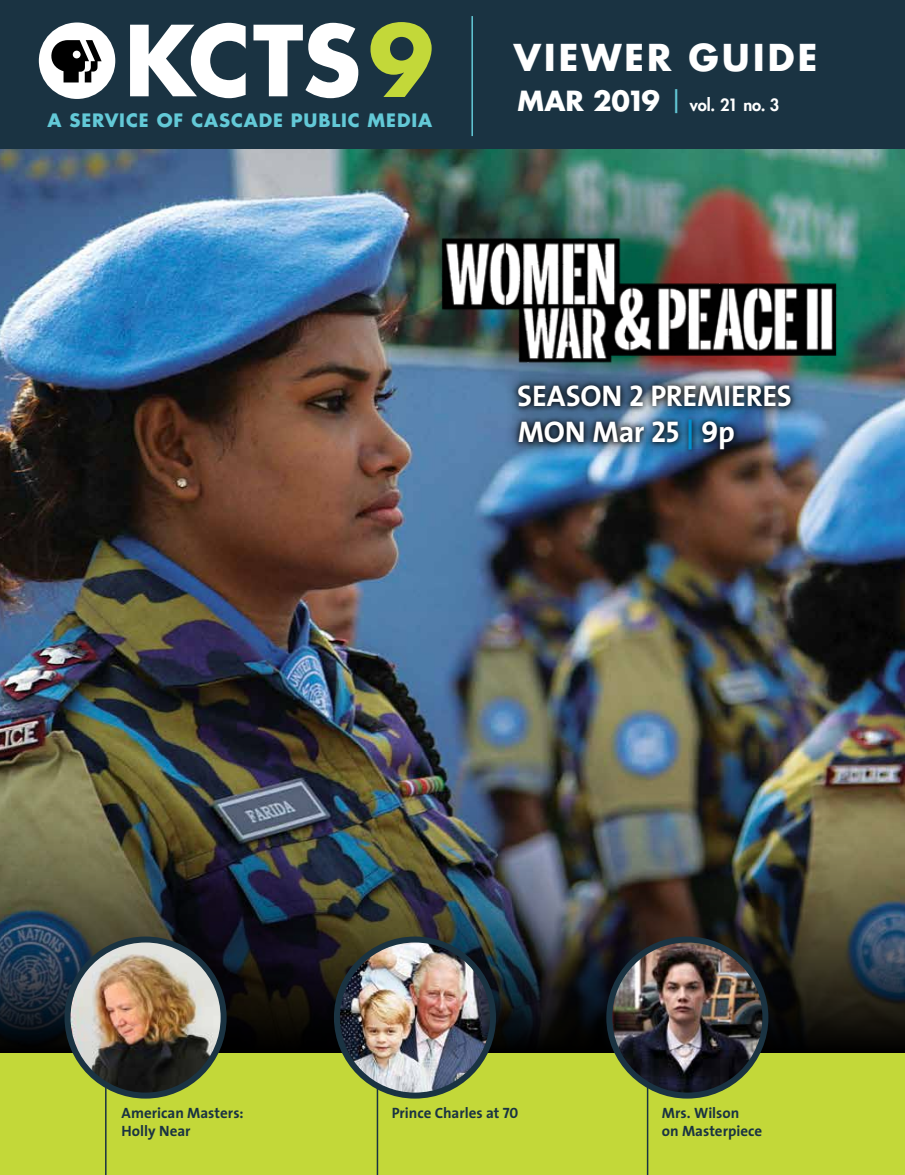
<style>
.page{position:relative;width:905px;height:1175px;background:#fff}
.page>*{position:absolute;margin:0;border:0;box-sizing:border-box;transform-origin:0 0}
.t1{font:700 36px "Futura";letter-spacing:.05em;color:#fff}
.t2{font:30px "The Sans Bold Caps";letter-spacing:-.01em;color:#fff}
.t3{font:700 30px "The Sans";letter-spacing:-.01em;color:#fff}
.t4{font:700 18px "Futura Std";letter-spacing:.05em;color:#63c9d7}
.t5{font:800 16.5px "Futura Std";letter-spacing:-.01em;color:#fff}
.t6{font:700 15px "The Sans";color:#1a3342}
.s1{font-weight:700;font-size:27px}
.s2{font-family:"The Sans Bold Caps";font-weight:400}
.s3{color:#008fce}
</style>
<div class="page">
<img style="left:0;top:148px;width:904px;height:621px">
<svg style="left:455px;top:170px;width:382px;height:236px;background:#4e7b72"></svg>
<img style="left:0;top:769px;width:904px;height:284px">
<div style="left:0;top:1053px;width:904px;height:121px;background:#c3d839"></div>
<hr style="left:105px;top:1049px;width:1px;height:125px;background:#1a3342">
<img style="left:68px;top:939px;width:156px;height:156px;border-radius:78px">
<div style="left:64px;top:936px;width:162px;height:162px;border:6px solid #1a3342;border-radius:50%"></div>
<hr style="left:646px;top:1049px;width:2px;height:125px;background:#1a3342">
<img style="left:609px;top:939px;width:156px;height:156px;border-radius:78px">
<div style="left:606px;top:936px;width:162px;height:162px;border:6px solid #1a3342;border-radius:50%"></div>
<hr style="left:376px;top:1049px;width:2px;height:125px;background:#1a3342">
<img style="left:337px;top:939px;width:156px;height:156px;border-radius:78px">
<div style="left:334px;top:936px;width:162px;height:162px;border:6px solid #1a3342;border-radius:50%"></div>
<img style="left:504px;top:384px;width:300px;height:80px">
<img style="left:512px;top:384px;width:284px;height:72px">
<div style="left:0;top:0;width:904px;height:148px;background:#1a3342"></div>
<svg style="left:130px;top:23px;width:115px;height:75px"></svg>
<svg style="left:253px;top:23px;width:105px;height:75px"></svg>
<div style="left:39px;top:22px;width:76px;height:77px;background:#fff;border-radius:50%"></div>
<svg style="left:45px;top:40px;width:57px;height:42px"></svg>
<svg style="left:370px;top:22px;width:61px;height:75px"></svg>
<hr style="left:471px;top:16px;width:2px;height:120px;background:#63c9d7">
<img style="left:429px;top:211px;width:418px;height:173px">
<p class="t4" style="left:47px;top:108px;width:386px">A SERVICE OF CASCADE PUBLIC MEDIA</p>
<h1 class="t1" style="left:513px;top:32px;width:306px">VIEWER GUIDE</h1>
<p class="t5" style="left:517px;top:95px;width:263px"><span class="s1">MAR 2019</span> <sup>|</sup> vol. 21 no. 3</p>
<h2 class="t2" style="left:517px;top:371px;width:276px">SEASON 2 PREMIERES</h2>
<h2 class="t3" style="left:518px;top:407px;width:219px">MON Mar <span class="s2">25</span> <span class="s3">|</span> <span class="s2">9</span>p</h2>
<p class="t6" style="left:122px;top:1099px;width:123px">American Masters:</p>
<p class="t6" style="left:392px;top:1099px;width:128px">Prince Charles at <span class="s2">70</span></p>
<p class="t6" style="left:662px;top:1099px;width:79px">Mrs. Wilson</p>
<p class="t6" style="left:122px;top:1117px;width:70px">Holly Near</p>
<p class="t6" style="left:662px;top:1117px;width:102px">on Masterpiece</p>
</div>
